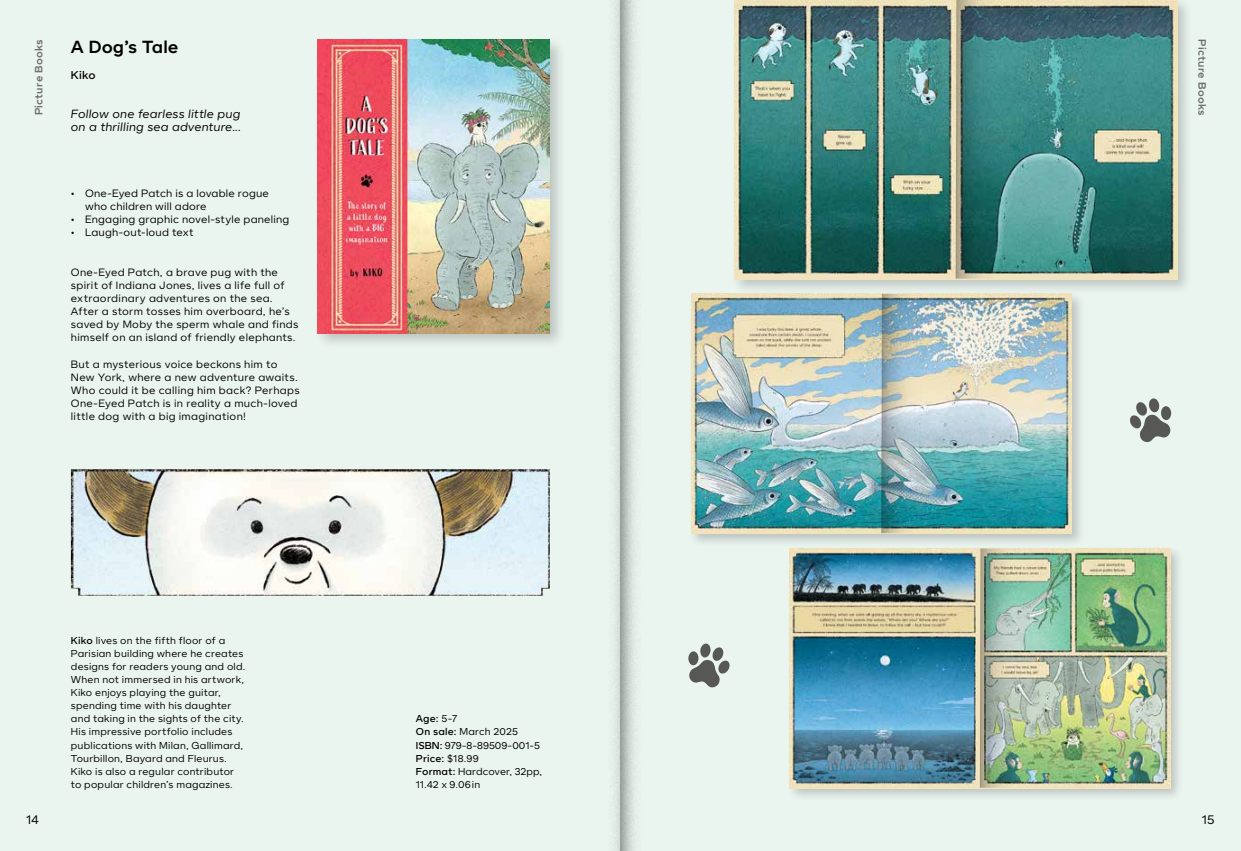
<style>
.page{position:relative;width:1241px;height:851px;background:#fff}
.page>*{position:absolute;margin:0;border:0;box-sizing:border-box;transform-origin:0 0}
.t1{font:17.5px "Forno Standard Bold";color:#000}
.t2{font:12.5px "Forno Standard Regular";color:#000}
.t3{font:11.88px/13.1px "Forno Standard Italic";letter-spacing:.015em;color:#000}
.t4{font:11.25px "Forno Standard Medium";color:#000}
.t5{font:10.62px/13.1px "Forno Standard Regular";letter-spacing:.025em;color:#000}
.t6{font:10.62px "Forno Standard Bold";letter-spacing:.015em;color:#706f6f}
.t7{font:10px/13.1px "Forno Standard Regular";letter-spacing:.02em;color:#000}
.t8{font:10px/13.1px "Forno Standard Regular";color:#000}
.t9{font:10px "Forno Standard Medium";letter-spacing:.005em;color:#000}
.s1{font-family:"Forno Standard Medium"}
.s2{font-family:"Forno Standard Regular"}
</style>
<div class="page">
<div style="left:0;top:0;width:1240px;height:850px;background:#ebf5f0"></div>
<div style="left:314px;top:36px;width:252px;height:314px;background:#000;opacity:.2"></div>
<img style="left:317px;top:40px;width:232px;height:293px">
<img style="left:71px;top:469px;width:478px;height:126px">
<div style="left:619px;top:0;width:621px;height:850px;background:#000;opacity:.5"></div>
<p class="t6" style="left:33px;top:115px;width:77px;rotate:-90deg">Picture Books</p>
<h1 class="t1" style="left:71px;top:37px;width:109px">A Dog’s Tale</h1>
<p class="t4" style="left:71px;top:67px;width:26px">Kiko</p>
<p class="t3" style="left:71px;top:108px;width:172px">Follow one fearless little pug on a thrilling sea adventure...</p>
<p class="t5" style="left:85px;top:187px;width:185px;text-indent:-14px">• One-Eyed Patch is a lovable rogue who children will adore</p>
<p class="t5" style="left:71px;top:213px;width:220px">• Engaging graphic novel-style paneling</p>
<p class="t5" style="left:71px;top:226px;width:124px">• Laugh-out-loud text</p>
<p class="t5" style="left:71px;top:266px;width:229px">One-Eyed Patch, a brave pug with the spirit of Indiana Jones, lives a life full of extraordinary adventures on the sea.<br>After a storm tosses him overboard, he’s saved by Moby the sperm whale and finds himself on an island of friendly elephants.</p>
<p class="t5" style="left:71px;top:358px;width:230px">But a mysterious voice beckons him to New York, where a new adventure awaits.<br>Who could it be calling him back? Perhaps One-Eyed Patch is in reality a much-loved little dog with a big imagination!</p>
<p class="t7" style="left:71px;top:634px;width:176px"><span class="s1">Kiko</span> lives on the fifth floor of a Parisian building where he creates designs for readers young and old.<br>When not immersed in his artwork, Kiko enjoys playing the guitar, spending time with his daughter and taking in the sights of the city.<br>His impressive portfolio includes publications with Milan, Gallimard, Tourbillon, Bayard and Fleurus.<br>Kiko is also a regular contributor to popular children’s magazines.</p>
<p class="t9" style="left:416px;top:711px;width:43px">Age: <span class="s2">5-7</span></p>
<p class="t7" style="left:416px;top:725px;width:126px"><span class="s1">On sale:</span> March 2025<br><span class="s1">ISBN:</span> 979-8-89509-001-5</p>
<p class="t9" style="left:416px;top:750px;width:64px">Price: <span class="s2">$18.99</span></p>
<p class="t8" style="left:416px;top:765px;width:128px"><span class="s1">Format:</span> Hardcover, 32pp,<br>11.42 x 9.06 in</p>
<p class="t6" style="left:1208px;top:39px;width:77px;rotate:90deg">Picture Books</p>
<p class="t2" style="left:26px;top:810px;width:14px">14</p>
<p class="t2" style="left:1201px;top:810px;width:14px">15</p>
</div>
